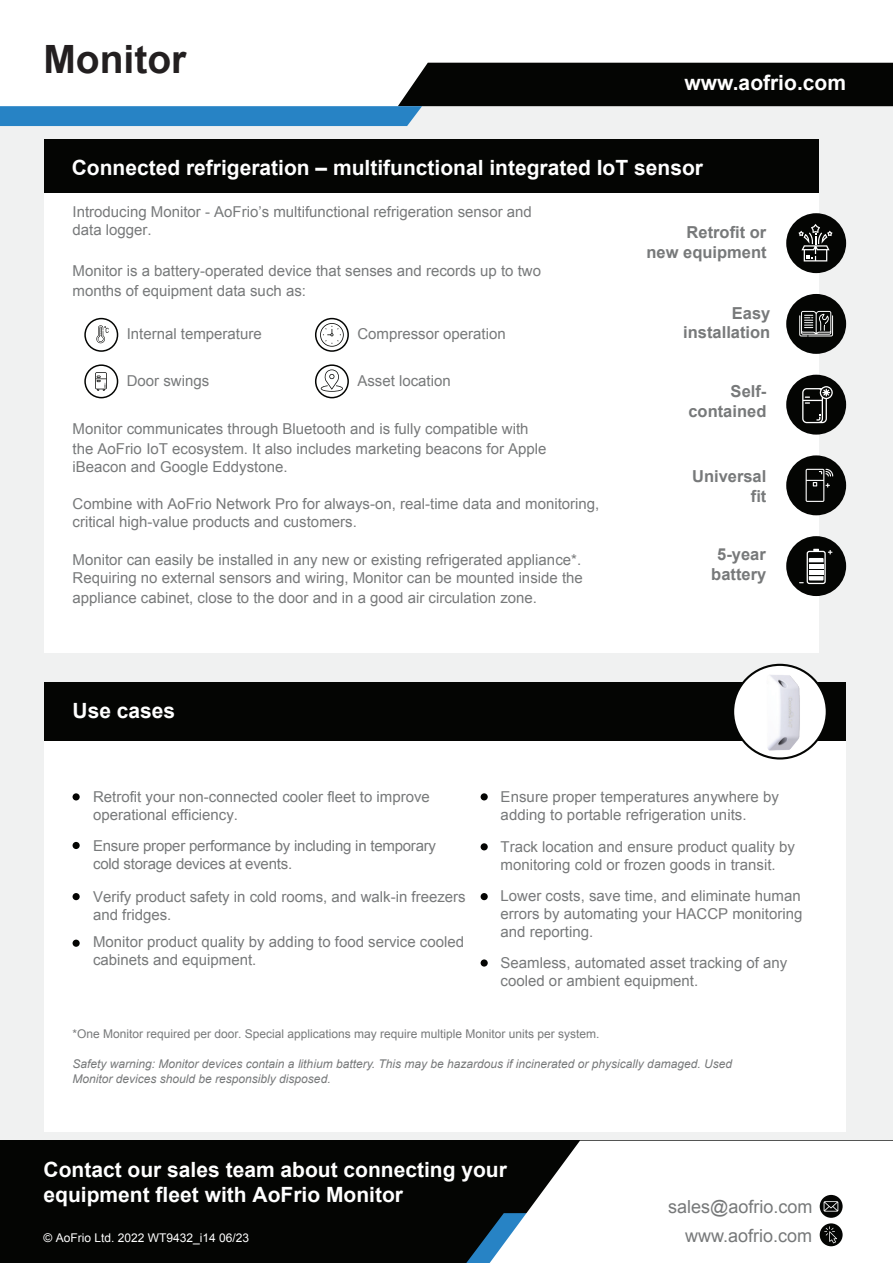
<style>
.page{position:relative;width:893px;height:1263px;background:#f0f1f1}
.page>*{position:absolute;margin:0;border:0;box-sizing:border-box;transform-origin:0 0}
.t1{font:700 39px "Arial";color:#231f20}
.t2{font:700 21px/25.2px "Arial";color:#fff}
.t3{font:18px/29px "Arial";color:#77797a;text-align:right}
.t4{font:700 16.5px/19.8px "Arial";color:#77797a;text-align:right}
.t5{font:15px/18px "Arial";color:#77797a}
.t6{font:italic 12px/15px "Arial";color:#77797a}
.t7{font:12px "Arial";color:#77797a}
.t8{font:12px "Arial";color:#fff}
</style>
<div class="page">
<div style="left:0;top:0;width:893px;height:106px;background:#fff"></div>
<div style="left:0;top:1141px;width:893px;height:122px;background:#040503"></div>
<div style="left:535px;top:1141px;width:358px;height:60px;background:#fff"></div>
<div style="left:44px;top:139px;width:774px;height:513px;background:#fff"></div>
<div style="left:44px;top:139px;width:774px;height:54px;background:#040503"></div>
<div style="left:44px;top:682px;width:802px;height:449px;background:#fff"></div>
<div style="left:44px;top:682px;width:802px;height:59px;background:#040503"></div>
<svg style="left:0;top:63px;width:893px;height:63px"></svg>
<div style="left:73px;top:793px;width:7px;height:7px;background:#040503;border-radius:50%"></div>
<div style="left:73px;top:842px;width:7px;height:7px;background:#040503;border-radius:50%"></div>
<div style="left:73px;top:893px;width:7px;height:7px;background:#040503;border-radius:50%"></div>
<div style="left:73px;top:940px;width:7px;height:7px;background:#040503;border-radius:50%"></div>
<div style="left:481px;top:793px;width:7px;height:7px;background:#040503;border-radius:50%"></div>
<div style="left:481px;top:843px;width:7px;height:7px;background:#040503;border-radius:50%"></div>
<div style="left:481px;top:893px;width:7px;height:7px;background:#040503;border-radius:50%"></div>
<div style="left:481px;top:959px;width:7px;height:7px;background:#040503;border-radius:50%"></div>
<div style="left:84px;top:318px;width:34px;height:34px;border:2px solid #040503;border-radius:50%"></div>
<div style="left:84px;top:364px;width:34px;height:34px;border:2px solid #040503;border-radius:50%"></div>
<div style="left:315px;top:318px;width:34px;height:34px;border:2px solid #040503;border-radius:50%"></div>
<div style="left:315px;top:364px;width:34px;height:34px;border:2px solid #040503;border-radius:50%"></div>
<svg style="left:96px;top:325px;width:13px;height:18px"></svg>
<svg style="left:95px;top:372px;width:12px;height:19px"></svg>
<svg style="left:320px;top:323px;width:24px;height:24px"></svg>
<svg style="left:321px;top:369px;width:22px;height:23px"></svg>
<div style="left:820px;top:1195px;width:23px;height:23px;background:#040503;border-radius:50%"></div>
<svg style="left:466px;top:1201px;width:427px;height:62px"></svg>
<svg style="left:733px;top:665px;width:94px;height:93px"></svg>
<div style="left:732px;top:664px;width:96px;height:95px;border:2px solid #040503;border-radius:50%"></div>
<div style="left:786px;top:213px;width:60px;height:60px;background:#040503;border-radius:50%"></div>
<div style="left:786px;top:294px;width:60px;height:60px;background:#040503;border-radius:50%"></div>
<div style="left:786px;top:375px;width:60px;height:60px;background:#040503;border-radius:50%"></div>
<div style="left:786px;top:455px;width:60px;height:60px;background:#040503;border-radius:50%"></div>
<svg style="left:798px;top:224px;width:34px;height:37px"></svg>
<svg style="left:799px;top:311px;width:34px;height:25px"></svg>
<svg style="left:802px;top:386px;width:31px;height:37px"></svg>
<svg style="left:806px;top:469px;width:27px;height:33px"></svg>
<div style="left:786px;top:536px;width:60px;height:60px;background:#040503;border-radius:50%"></div>
<hr style="left:809px;top:564px;width:14px;height:4px;background:#fff">
<svg style="left:799px;top:570px;width:24px;height:14px"></svg>
<div style="left:807px;top:551px;width:19px;height:33px;border:1px solid #fff;border-radius:2px"></div>
<svg style="left:809px;top:549px;width:23px;height:13px"></svg>
<img style="left:746px;top:664px;width:74px;height:92px">
<h1 class="t1" style="left:43px;top:34px;width:144px">Monitor</h1>
<h2 class="t2" style="left:685px;top:71px;width:163px">www.aofrio.com</h2>
<h2 class="t2" style="left:72px;top:156px;width:633px">Connected refrigeration – multifunctional integrated IoT sensor</h2>
<p class="t5" style="left:73px;top:203px;width:461px">Introducing Monitor - AoFrio’s multifunctional refrigeration sensor and data logger.</p>
<p class="t5" style="left:73px;top:261px;width:470px;line-height:19.8px">Monitor is a battery-operated device that senses and records up to two months of equipment data such as:</p>
<p class="t5" style="left:127px;top:325px;width:137px">Internal temperature</p>
<p class="t5" style="left:127px;top:372px;width:84px">Door swings</p>
<p class="t5" style="left:357px;top:325px;width:150px">Compressor operation</p>
<p class="t5" style="left:357px;top:372px;width:95px">Asset location</p>
<p class="t5" style="left:73px;top:419px;width:475px;line-height:19.8px">Monitor communicates through Bluetooth and is fully compatible with the AoFrio IoT ecosystem. It also includes marketing beacons for Apple</p>
<p class="t5" style="left:73px;top:457px;width:217px">iBeacon and Google Eddystone.</p>
<p class="t5" style="left:73px;top:495px;width:528px">Combine with AoFrio Network Pro for always-on, real-time data and monitoring, critical high-value products and customers.</p>
<p class="t5" style="left:73px;top:551px;width:512px">Monitor can easily be installed in any new or existing refrigerated appliance*.<br>Requiring no external sensors and wiring, Monitor can be mounted inside the</p>
<p class="t5" style="left:73px;top:589px;width:466px">appliance cabinet, close to the door and in a good air circulation zone.</p>
<h2 class="t2" style="left:73px;top:699px;width:104px">Use cases</h2>
<p class="t4" style="left:646px;top:223px;width:122px">Retrofit or<br>new equipment</p>
<p class="t4" style="left:683px;top:303px;width:89px">Easy installation</p>
<p class="t4" style="left:688px;top:382px;width:79px">Self&shy;contained</p>
<p class="t4" style="left:692px;top:467px;width:76px">Universal fit</p>
<p class="t4" style="left:711px;top:545px;width:57px;text-align:center">5-year battery</p>
<p class="t5" style="left:93px;top:788px;width:338px">Retrofit your non-connected cooler fleet to improve operational efficiency.</p>
<p class="t5" style="left:93px;top:836px;width:345px">Ensure proper performance by including in temporary cold storage devices at events.</p>
<p class="t5" style="left:93px;top:888px;width:374px">Verify product safety in cold rooms, and walk-in freezers and fridges.</p>
<p class="t5" style="left:93px;top:933px;width:373px">Monitor product quality by adding to food service cooled cabinets and equipment.</p>
<p class="t5" style="left:501px;top:788px;width:280px">Ensure proper temperatures anywhere by adding to portable refrigeration units.</p>
<p class="t5" style="left:501px;top:838px;width:296px">Track location and ensure product quality by monitoring cold or frozen goods in transit.</p>
<p class="t5" style="left:501px;top:887px;width:303px;text-align:justify">Lower costs, save time, and eliminate human errors by automating your HACCP monitoring and reporting.</p>
<p class="t5" style="left:501px;top:954px;width:288px">Seamless, automated asset tracking of any cooled or ambient equipment.</p>
<p class="t7" style="left:73px;top:1026px;width:528px">*One Monitor required per door. Special applications may require multiple Monitor units per system.</p>
<p class="t6" style="left:73px;top:1056px;width:661px">Safety warning: Monitor devices contain a lithium battery. This may be hazardous if incinerated or physically damaged. Used<br>Monitor devices should be responsibly disposed.</p>
<h2 class="t2" style="left:44px;top:1157px;width:465px">Contact our sales team about connecting your equipment fleet with AoFrio Monitor</h2>
<p class="t8" style="left:44px;top:1229px;width:207px">© AoFrio Ltd. 2022 WT9432_i14 06/23</p>
<p class="t3" style="left:668px;top:1192px;width:146px">sales@aofrio.com www.aofrio.com</p>
</div>
